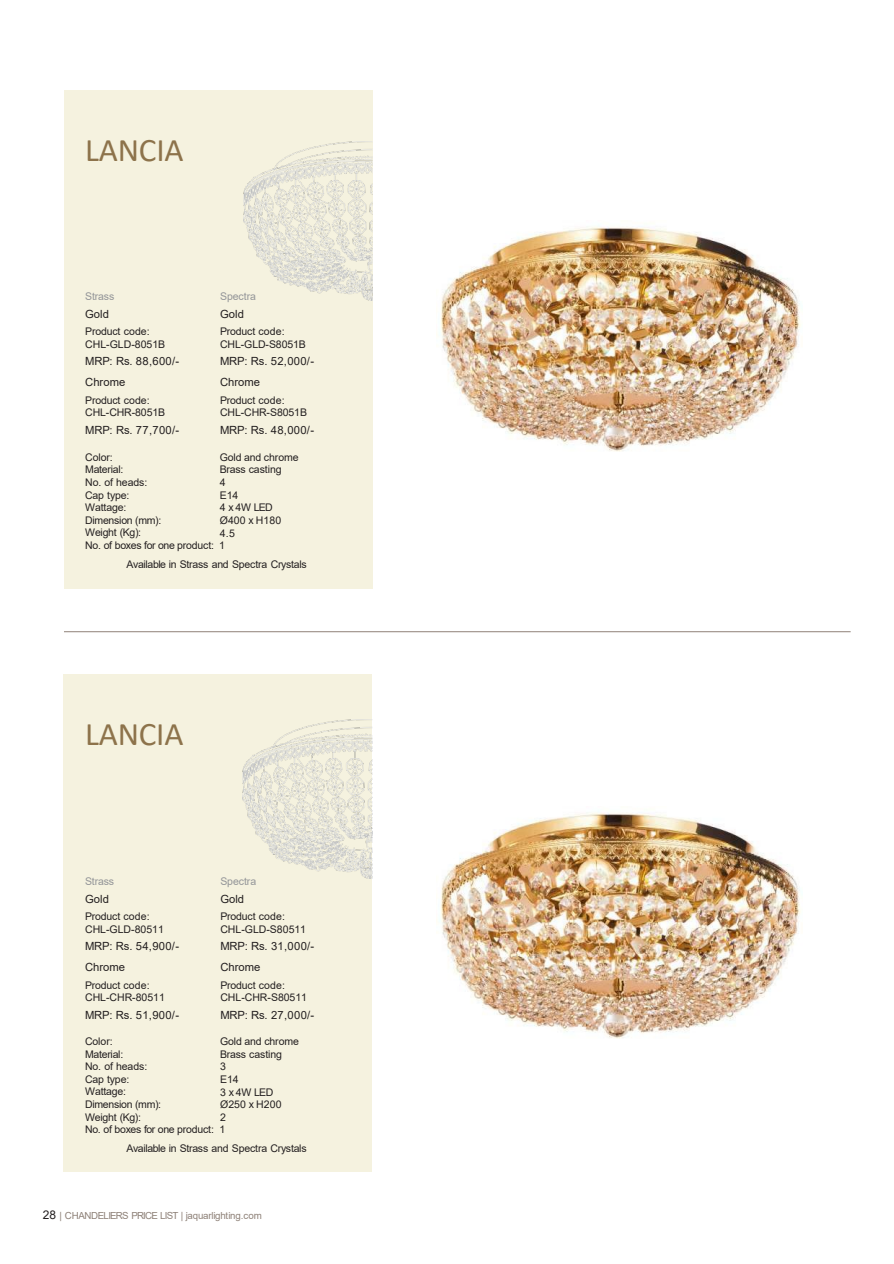
<style>
.page{position:relative;width:894px;height:1264px;background:#fff}
.page>*{position:absolute;margin:0;border:0;box-sizing:border-box;transform-origin:0 0}
.t1{font:33px "Calibri";letter-spacing:-.005em;color:#8d734b}
.t2{font:11.25px "Arial";color:#231f20}
.t3{font:10.5px/12.6px "Arial";letter-spacing:-.015em;color:#231f20}
.t4{font:10.5px "Arial";letter-spacing:-.01em;color:#939598}
.t5{font:9.75px "Arial";letter-spacing:-.035em;color:#8e8178}
.s1{font-size:12px;color:#231f20}
</style>
<div class="page">
<div style="left:64px;top:90px;width:308px;height:498px;background:#f5f2df"></div>
<img style="left:244px;top:141px;width:129px;height:159px">
<div style="left:64px;top:674px;width:308px;height:498px;background:#f5f2df"></div>
<img style="left:242px;top:719px;width:131px;height:160px">
<img style="left:436px;top:225px;width:365px;height:227px">
<img style="left:436px;top:811px;width:365px;height:227px">
<hr style="left:64px;top:631px;width:787px;height:1px;background:#8f8278">
<h2 class="t1" style="left:85px;top:127px;width:100px">LANCIA</h2>
<p class="t4" style="left:85px;top:289px;width:31px">Strass</p>
<p class="t2" style="left:85px;top:306px;width:25px">Gold</p>
<p class="t3" style="left:85px;top:325px;width:82px">Product code:<br>CHL-GLD-8051B</p>
<p class="t2" style="left:85px;top:354px;width:96px">MRP: Rs. 88,600/-</p>
<p class="t2" style="left:85px;top:375px;width:42px">Chrome</p>
<p class="t3" style="left:85px;top:394px;width:82px">Product code:<br>CHL-CHR-8051B</p>
<p class="t2" style="left:85px;top:422px;width:96px">MRP: Rs. 77,700/-</p>
<p class="t3" style="left:85px;top:451px;width:40px">Color:<br>Material:</p>
<p class="t3" style="left:85px;top:476px;width:78px">No. of heads:<br>Cap type:<br>Wattage:<br>Dimension (mm):<br>Weight (Kg):</p>
<p class="t4" style="left:220px;top:289px;width:37px">Spectra</p>
<p class="t2" style="left:220px;top:306px;width:25px">Gold</p>
<p class="t3" style="left:220px;top:325px;width:87px">Product code:<br>CHL-GLD-S8051B</p>
<p class="t2" style="left:220px;top:354px;width:96px">MRP: Rs. 52,000/-</p>
<p class="t2" style="left:220px;top:375px;width:42px">Chrome</p>
<p class="t3" style="left:220px;top:394px;width:88px">Product code:<br>CHL-CHR-S8051B</p>
<p class="t2" style="left:220px;top:422px;width:96px">MRP: Rs. 48,000/-</p>
<p class="t3" style="left:220px;top:451px;width:80px">Gold and chrome<br>Brass casting</p>
<p class="t3" style="left:220px;top:476px;width:7px">4</p>
<p class="t3" style="left:220px;top:489px;width:20px">E14</p>
<p class="t3" style="left:220px;top:501px;width:63px">4 x 4W LED<br>Ø400 x H180<br>4.5</p>
<p class="t3" style="left:85px;top:539px;width:141px">No. of boxes for one product: 1</p>
<p class="t3" style="left:127px;top:558px;width:182px">Available in Strass and Spectra Crystals</p>
<p class="t1" style="left:85px;top:711px;width:100px">LANCIA</p>
<p class="t4" style="left:85px;top:874px;width:31px">Strass</p>
<p class="t2" style="left:85px;top:891px;width:25px">Gold</p>
<p class="t3" style="left:85px;top:910px;width:80px">Product code:<br>CHL-GLD-80511</p>
<p class="t2" style="left:85px;top:939px;width:96px">MRP: Rs. 54,900/-</p>
<p class="t2" style="left:85px;top:960px;width:42px">Chrome</p>
<p class="t3" style="left:85px;top:978px;width:81px">Product code:<br>CHL-CHR-80511</p>
<p class="t2" style="left:85px;top:1007px;width:96px">MRP: Rs. 51,900/-</p>
<p class="t3" style="left:85px;top:1035px;width:40px">Color:<br>Material:</p>
<p class="t3" style="left:85px;top:1060px;width:78px">No. of heads:<br>Cap type:<br>Wattage:<br>Dimension (mm):<br>Weight (Kg):</p>
<p class="t4" style="left:220px;top:874px;width:37px">Spectra</p>
<p class="t2" style="left:220px;top:891px;width:25px">Gold</p>
<p class="t3" style="left:220px;top:910px;width:87px">Product code:<br>CHL-GLD-S80511</p>
<p class="t2" style="left:220px;top:939px;width:96px">MRP: Rs. 31,000/-</p>
<p class="t2" style="left:220px;top:960px;width:42px">Chrome</p>
<p class="t3" style="left:220px;top:978px;width:88px">Product code:<br>CHL-CHR-S80511</p>
<p class="t2" style="left:220px;top:1007px;width:96px">MRP: Rs. 27,000/-</p>
<p class="t3" style="left:220px;top:1035px;width:80px">Gold and chrome<br>Brass casting</p>
<p class="t3" style="left:220px;top:1060px;width:7px">3</p>
<p class="t3" style="left:220px;top:1073px;width:20px">E14</p>
<p class="t3" style="left:220px;top:1085px;width:63px">3 x 4W LED<br>Ø250 x H200<br>2</p>
<p class="t3" style="left:85px;top:1123px;width:142px">No. of boxes for one product: 1</p>
<p class="t3" style="left:127px;top:1142px;width:182px">Available in Strass and Spectra Crystals</p>
<p class="t5" style="left:43px;top:1208px;width:221px"><span class="s1">28</span> | CHANDELIERS PRICE LIST | jaquarlighting.com</p>
</div>
